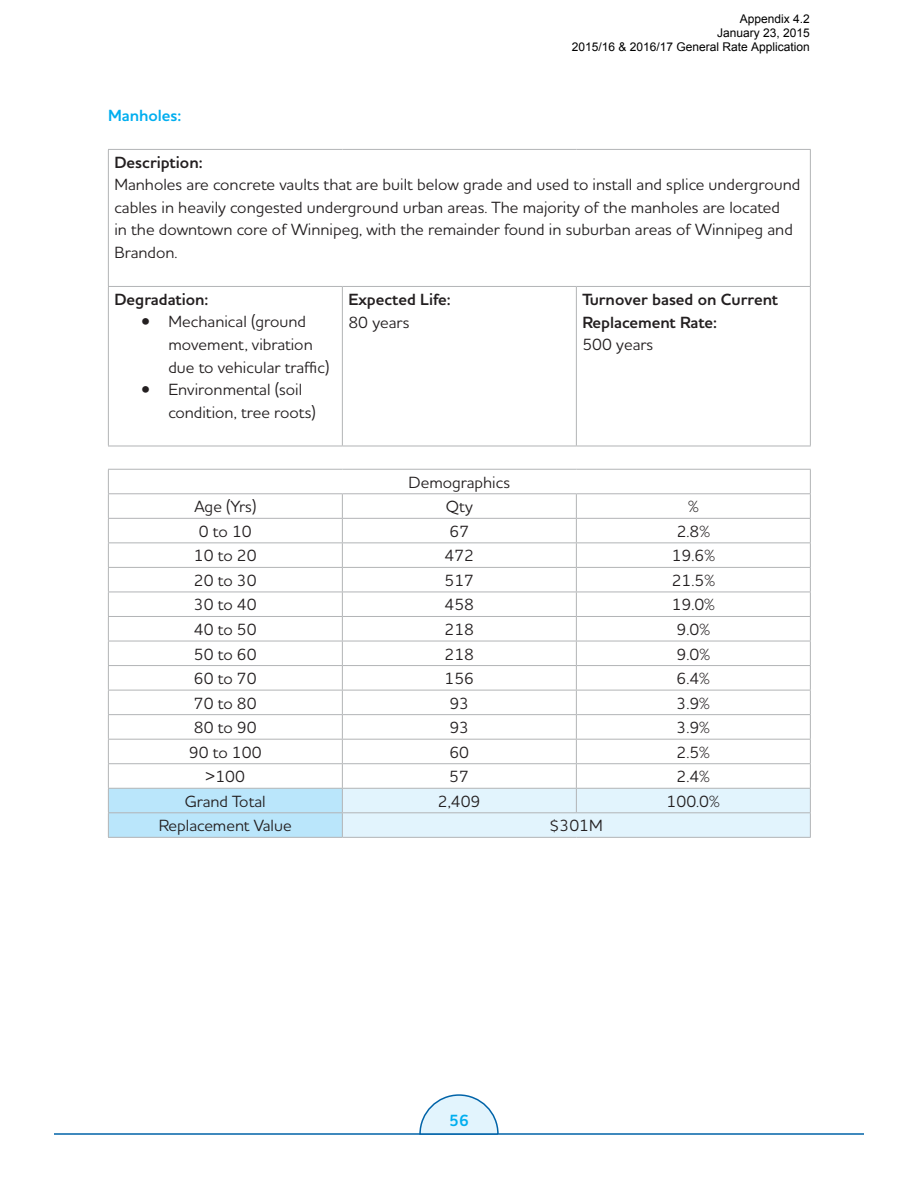
<style>
.page{position:relative;width:918px;height:1188px;background:#fff}
.page>*{position:absolute;margin:0;border:0;box-sizing:border-box;transform-origin:0 0}
.body{font:16.5px/22.5px "MH Houschka Std";color:#231f20}
.body-2{font:700 16.5px/22.5px "MH Houschka Std";color:#231f20}
.body-3{font:700 16.5px "MH Houschka Std";color:#00aeef}
.t1{font:12px/14.4px "Arial";color:#000;text-align:right}
</style>
<div class="page">
<hr style="left:54px;top:1133px;width:810px;height:2px;background:#0063a8">
<svg style="left:419px;top:1094px;width:80px;height:41px"></svg>
<hr style="left:108px;top:149px;width:234px;height:1px;background:#b2b4b6">
<hr style="left:108px;top:150px;width:1px;height:136px;background:#b2b4b6">
<hr style="left:342px;top:149px;width:234px;height:1px;background:#b2b4b6">
<hr style="left:576px;top:149px;width:235px;height:1px;background:#b2b4b6">
<hr style="left:810px;top:150px;width:1px;height:136px;background:#b2b4b6">
<hr style="left:108px;top:286px;width:234px;height:1px;background:#b2b4b6">
<hr style="left:108px;top:287px;width:1px;height:159px;background:#b2b4b6">
<hr style="left:342px;top:286px;width:234px;height:1px;background:#b2b4b6">
<hr style="left:342px;top:287px;width:1px;height:159px;background:#b2b4b6">
<hr style="left:576px;top:286px;width:235px;height:1px;background:#b2b4b6">
<hr style="left:576px;top:287px;width:1px;height:159px;background:#b2b4b6">
<hr style="left:810px;top:287px;width:1px;height:159px;background:#b2b4b6">
<hr style="left:108px;top:446px;width:234px;height:1px;background:#b2b4b6">
<hr style="left:342px;top:446px;width:234px;height:1px;background:#b2b4b6">
<hr style="left:576px;top:446px;width:235px;height:1px;background:#b2b4b6">
<hr style="left:108px;top:469px;width:234px;height:1px;background:#b2b4b6">
<hr style="left:342px;top:469px;width:234px;height:1px;background:#b2b4b6">
<hr style="left:576px;top:469px;width:235px;height:1px;background:#b2b4b6">
<hr style="left:342px;top:837px;width:234px;height:1px;background:#b2b4b6">
<hr style="left:576px;top:837px;width:235px;height:1px;background:#b2b4b6">
<svg style="left:108px;top:470px;width:703px;height:367px"></svg>
<hr style="left:108px;top:837px;width:234px;height:1px;background:#b2b4b6">
<p class="t1" style="left:572px;top:11px;width:240px">Appendix 4.2<br>January 23, 2015<br>2015/16 &amp; 2016/17 General Rate Application</p>
<p class="body-3" style="left:108px;top:104px;width:75px">Manholes:</p>
<p class="body-2" style="left:114px;top:151px;width:90px">Description:</p>
<p class="body" style="left:114px;top:173px;width:688px">Manholes are concrete vaults that are built below grade and used to install and splice underground cables in heavily congested underground urban areas. The majority of the manholes are located<br>in the downtown core of Winnipeg, with the remainder found in suburban areas of Winnipeg and Brandon.</p>
<p class="body-2" style="left:114px;top:288px;width:96px">Degradation:</p>
<p class="body" style="left:168px;top:310px;width:163px;text-indent:-27px">• Mechanical (ground movement, vibration due to vehicular traffic)</p>
<p class="body" style="left:168px;top:378px;width:149px;text-indent:-27px">• Environmental (soil condition, tree roots)</p>
<p class="body-2" style="left:348px;top:288px;width:104px">Expected Life:</p>
<p class="body" style="left:348px;top:310px;width:63px">80 years</p>
<p class="body-2" style="left:582px;top:288px;width:197px">Turnover based on Current<br>Replacement Rate:</p>
<p class="body" style="left:582px;top:333px;width:72px">500 years</p>
<p class="body" style="left:409px;top:470px;width:103px">Demographics</p>
<p class="body" style="left:194px;top:495px;width:64px">Age (Yrs)</p>
<p class="body" style="left:446px;top:495px;width:28px">Qty</p>
<p class="body" style="left:688px;top:495px;width:12px">%</p>
<p class="body" style="left:199px;top:520px;width:54px">0 to 10</p>
<p class="body" style="left:449px;top:520px;width:21px">67</p>
<p class="body" style="left:677px;top:520px;width:35px">2.8%</p>
<p class="body" style="left:194px;top:544px;width:64px">10 to 20</p>
<p class="body" style="left:445px;top:544px;width:31px">472</p>
<p class="body" style="left:672px;top:544px;width:45px">19.6%</p>
<p class="body" style="left:194px;top:569px;width:64px">20 to 30</p>
<p class="body" style="left:445px;top:569px;width:31px">517</p>
<p class="body" style="left:672px;top:569px;width:45px">21.5%</p>
<p class="body" style="left:194px;top:593px;width:64px">30 to 40</p>
<p class="body" style="left:444px;top:593px;width:31px">458</p>
<p class="body" style="left:672px;top:593px;width:45px">19.0%</p>
<p class="body" style="left:194px;top:618px;width:64px">40 to 50</p>
<p class="body" style="left:444px;top:618px;width:31px">218</p>
<p class="body" style="left:677px;top:618px;width:35px">9.0%</p>
<p class="body" style="left:194px;top:642px;width:64px">50 to 60</p>
<p class="body" style="left:444px;top:642px;width:31px">218</p>
<p class="body" style="left:677px;top:642px;width:35px">9.0%</p>
<p class="body" style="left:194px;top:667px;width:64px">60 to 70</p>
<p class="body" style="left:444px;top:667px;width:31px">156</p>
<p class="body" style="left:677px;top:667px;width:35px">6.4%</p>
<p class="body" style="left:194px;top:691px;width:64px">70 to 80</p>
<p class="body" style="left:449px;top:691px;width:21px">93</p>
<p class="body" style="left:677px;top:691px;width:35px">3.9%</p>
<p class="body" style="left:194px;top:716px;width:64px">80 to 90</p>
<p class="body" style="left:449px;top:716px;width:21px">93</p>
<p class="body" style="left:677px;top:716px;width:35px">3.9%</p>
<p class="body" style="left:189px;top:740px;width:74px">90 to 100</p>
<p class="body" style="left:449px;top:740px;width:21px">60</p>
<p class="body" style="left:677px;top:740px;width:35px">2.5%</p>
<p class="body" style="left:205px;top:765px;width:41px">&gt;100</p>
<p class="body" style="left:449px;top:765px;width:21px">57</p>
<p class="body" style="left:677px;top:765px;width:35px">2.4%</p>
<p class="body" style="left:185px;top:789px;width:83px">Grand Total</p>
<p class="body" style="left:438px;top:789px;width:44px">2,409</p>
<p class="body" style="left:667px;top:789px;width:55px">100.0%</p>
<p class="body" style="left:159px;top:814px;width:134px">Replacement Value</p>
<p class="body" style="left:550px;top:814px;width:55px">$301M</p>
<p class="body-3" style="left:449px;top:1110px;width:21px">56</p>
</div>
